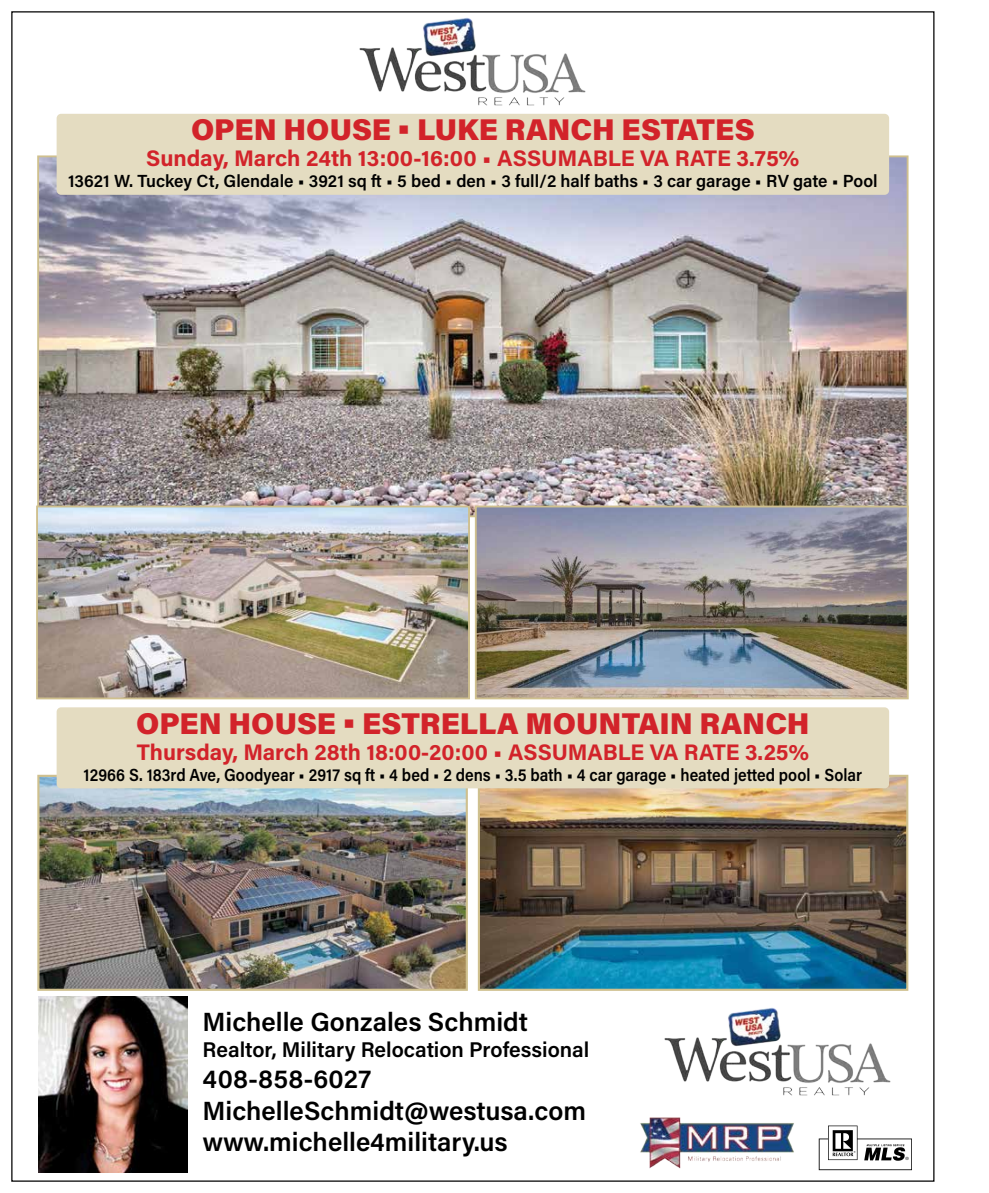
<style>
.page{position:relative;width:989px;height:1193px;background:#fff}
.page>*{position:absolute;margin:0;border:0;box-sizing:border-box;transform-origin:0 0}
.t1{font:900 30px "Acumin Pro";color:#d2232a}
.t2{font:600 26.25px/31.5px "Acumin Pro";color:#000}
.t3{font:700 22.5px "Acumin Pro";color:#d2232a}
.t4{font:600 21.25px "Acumin Pro";color:#000}
.t5{font:600 17.5px "Acumin Pro";color:#000;scale:.9 1}
.t6{font:600 17.5px "Acumin Pro";color:#000}
</style>
<div class="page">
<img style="left:359px;top:18px;width:227px;height:88px">
<img style="left:38px;top:996px;width:149px;height:176px">
<img style="left:40px;top:777px;width:425px;height:210px">
<div style="left:37px;top:774px;width:431px;height:216px;border:2px solid #cfc08e"></div>
<img style="left:480px;top:777px;width:425px;height:210px">
<div style="left:477px;top:774px;width:431px;height:216px;border:2px solid #cfc08e"></div>
<img style="left:640px;top:1117px;width:154px;height:52px">
<img style="left:40px;top:158px;width:865px;height:356px">
<div style="left:57px;top:114px;width:831px;height:81px;background:#e4dcc1;border-radius:4px"></div>
<div style="left:57px;top:707px;width:831px;height:81px;background:#e4dcc1;border-radius:4px"></div>
<svg style="left:818px;top:1125px;width:93px;height:45px"></svg>
<img style="left:39px;top:508px;width:428px;height:188px">
<div style="left:36px;top:505px;width:434px;height:194px;border:2px solid #cfc08e"></div>
<img style="left:477px;top:508px;width:428px;height:188px">
<div style="left:474px;top:505px;width:434px;height:194px;border:2px solid #cfc08e"></div>
<img style="left:664px;top:1008px;width:227px;height:88px">
<h1 class="t1" style="left:191px;top:108px;width:565px">OPEN HOUSE • LUKE RANCH ESTATES</h1>
<p class="t3" style="left:146px;top:143px;width:654px">Sunday, March 24th 13:00-16:00 • ASSUMABLE VA RATE 3.75%</p>
<p class="t6" style="left:68px;top:169px;width:810px">13621 W. Tuckey Ct, Glendale • 3921 sq ft • 5 bed • den • 3 full/2 half baths • 3 car garage • RV gate • Pool</p>
<h1 class="t1" style="left:136px;top:702px;width:675px">OPEN HOUSE • ESTRELLA MOUNTAIN RANCH</h1>
<p class="t3" style="left:137px;top:736px;width:673px">Thursday, March 28th 18:00-20:00 • ASSUMABLE VA RATE 3.25%</p>
<p class="t5" style="left:84px;top:762px;width:866px">12966 S. 183rd Ave, Goodyear • 2917 sq ft • 4 bed • 2 dens • 3.5 bath • 4 car garage • heated jetted pool • Solar</p>
<p class="t2" style="left:202px;top:1005px;width:326px">Michelle Gonzales Schmidt</p>
<p class="t4" style="left:202px;top:1034px;width:388px">Realtor, Military Relocation Professional</p>
<p class="t2" style="left:202px;top:1062px;width:385px">408-858-6027<br>MichelleSchmidt@westusa.com www.michelle4military.us</p>
</div>
